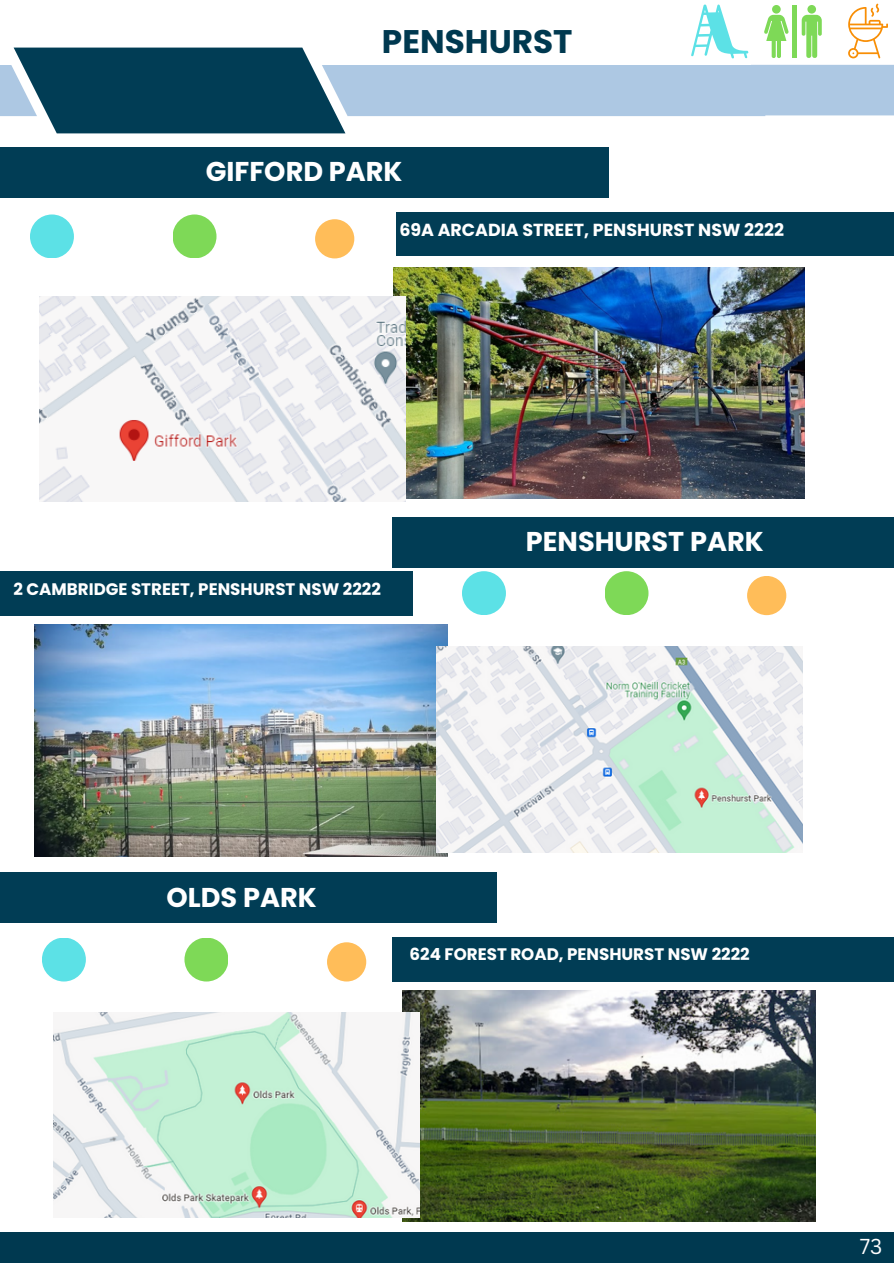
<style>
.page{position:relative;width:894px;height:1264px;background:#fff}
.page>*{position:absolute;margin:0;border:0;box-sizing:border-box;transform-origin:0 0}
.t1{font:700 32.7px "Poppins";color:#003950}
.t2{font:700 27.15px "Poppins";color:#fff}
.t3{font:21px "Canva Sans";color:#fff}
.t4{font:700 17.4px "Poppins";color:#fff}
.t5{font:700 16.65px "Poppins";color:#fff}
</style>
<div class="page">
<div style="left:0;top:147px;width:608px;height:51px;background:#013d55"></div>
<div style="left:392px;top:517px;width:501px;height:50px;background:#013d55"></div>
<div style="left:0;top:571px;width:412px;height:45px;background:#013d55"></div>
<div style="left:0;top:872px;width:496px;height:51px;background:#013d55"></div>
<div style="left:392px;top:936px;width:501px;height:45px;background:#013d55"></div>
<div style="left:396px;top:212px;width:497px;height:43px;background:#013d55"></div>
<div style="left:30px;top:214px;width:44px;height:44px;background:#5ce1e6;border-radius:50%"></div>
<div style="left:172px;top:214px;width:44px;height:44px;background:#7ed957;border-radius:50%"></div>
<div style="left:315px;top:219px;width:39px;height:39px;background:#ffbd59;border-radius:50%"></div>
<svg style="left:0;top:4px;width:893px;height:129px"></svg>
<img style="left:393px;top:267px;width:411px;height:232px">
<img style="left:40px;top:296px;width:365px;height:206px">
<img style="left:35px;top:624px;width:412px;height:232px">
<img style="left:436px;top:647px;width:366px;height:205px">
<div style="left:42px;top:937px;width:44px;height:44px;background:#5ce1e6;border-radius:50%"></div>
<div style="left:184px;top:937px;width:44px;height:44px;background:#7ed957;border-radius:50%"></div>
<div style="left:327px;top:942px;width:39px;height:39px;background:#ffbd59;border-radius:50%"></div>
<div style="left:462px;top:571px;width:44px;height:44px;background:#5ce1e6;border-radius:50%"></div>
<div style="left:604px;top:571px;width:44px;height:44px;background:#7ed957;border-radius:50%"></div>
<div style="left:746px;top:576px;width:40px;height:39px;background:#ffbd59;border-radius:50%"></div>
<img style="left:402px;top:990px;width:413px;height:231px">
<img style="left:54px;top:1012px;width:365px;height:205px">
<div style="left:0;top:1231px;width:893px;height:31px;background:#003950"></div>
<p class="t1" style="left:382px;top:19px;width:192px">PENSHURST</p>
<p class="t2" style="left:206px;top:153px;width:198px">GIFFORD PARK</p>
<h1 class="t4" style="left:399px;top:218px;width:386px">69A ARCADIA STREET, PENSHURST NSW 2222</h1>
<p class="t5" style="left:14px;top:577px;width:369px">2 CAMBRIDGE STREET, PENSHURST NSW 2222</p>
<p class="t2" style="left:526px;top:522px;width:239px">PENSHURST PARK</p>
<p class="t2" style="left:166px;top:878px;width:152px">OLDS PARK</p>
<p class="t5" style="left:409px;top:942px;width:341px">624 FOREST ROAD, PENSHURST NSW 2222</p>
<p class="t3" style="left:859px;top:1231px;width:24px">73</p>
</div>
